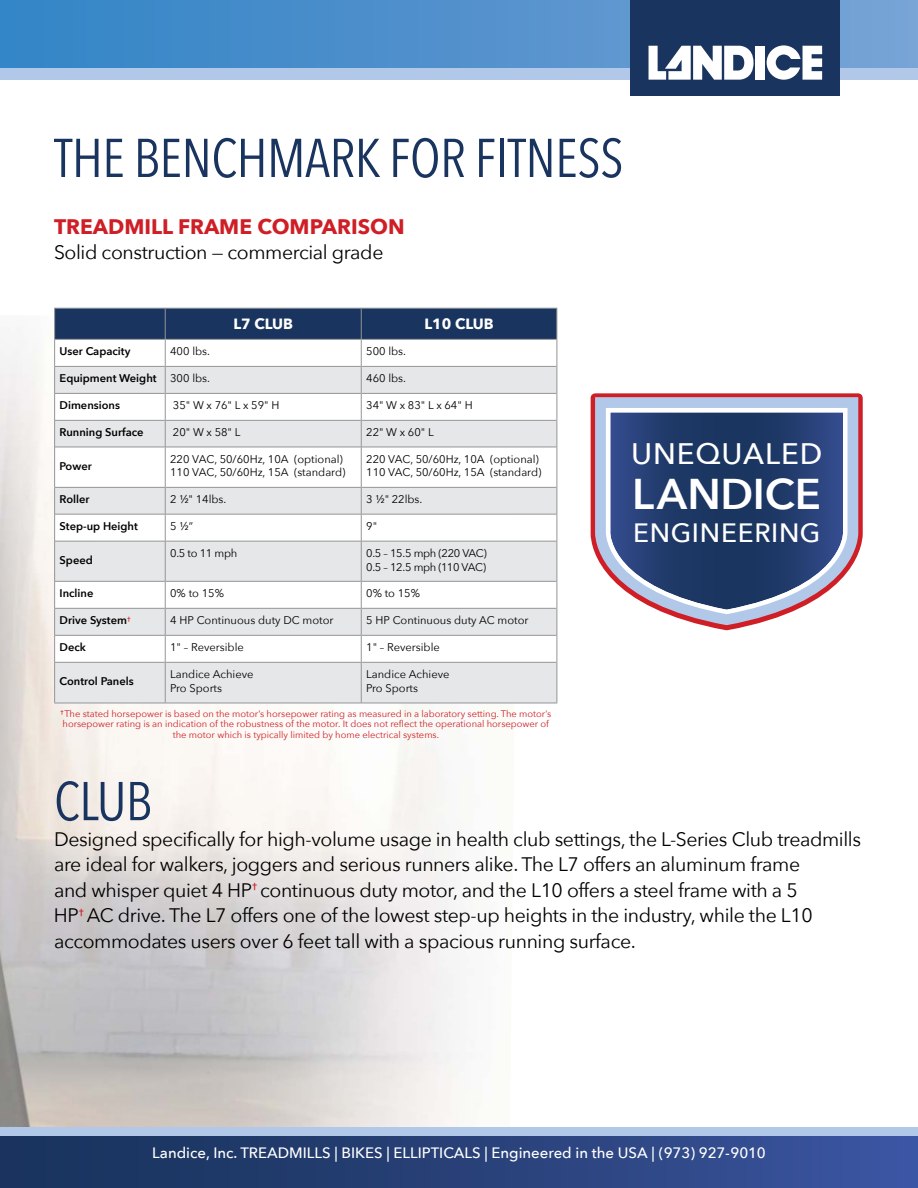
<style>
.page{position:relative;width:918px;height:1188px;background:#fff}
.page>*{position:absolute;margin:0;border:0;box-sizing:border-box;transform-origin:0 0}
.t1{font:54px "Avenir Next Condensed";letter-spacing:-.01em;color:#19345e}
.t2{font:600 42.9px "Avenir Next";color:#fff}
.t3{font:500 29.55px "Avenir Next";letter-spacing:.03em;color:#fff}
.t4{font:500 26.4px "Avenir Next";letter-spacing:.03em;color:#fff}
.t5{font:700 21px "Avenir Next";color:#cf1e25}
.t6{font:19.5px/25.5px "Avenir Next";letter-spacing:-.02em;color:#000}
.t7{font:500 15px "Avenir Next";color:#fff}
.t8{font:700 14.85px "Avenir Next";color:#fff}
.t9{font:11.1px/13.4px "Avenir Next";color:#000}
.t10{font:600 11.1px "Avenir Next";color:#000}
.t11{font:11.1px/13.4px "Avenir Next";letter-spacing:-.03em;color:#000}
.t12{font:9.3px/10.5px "Avenir Next";color:#cf1e25;text-align:center}
.t13{font:600 8.7px "Avenir Next";color:#cf1e25}
.s1{font-weight:400}
</style>
<div class="page">
<div style="left:0;top:1127px;width:918px;height:61px;background:#b2c8e8"></div>
<div style="left:0;top:0;width:918px;height:80px;background:#b2c8e8"></div>
<img style="left:0;top:0;width:918px;height:68px">
<img style="left:0;top:1136px;width:918px;height:52px">
<div style="left:631px;top:0;width:209px;height:96px;background:#19345e"></div>
<div style="left:756px;top:46px;width:9px;height:34px;background:#fff"></div>
<svg style="left:767px;top:45px;width:55px;height:35px"></svg>
<svg style="left:649px;top:46px;width:105px;height:34px"></svg>
<svg style="left:55px;top:448px;width:502px;height:255px;fill:#e6e7e8"></svg>
<hr style="left:55px;top:447px;width:110px;height:1px;background:#939597">
<hr style="left:55px;top:487px;width:110px;height:1px;background:#939597">
<hr style="left:55px;top:514px;width:110px;height:1px;background:#939597">
<hr style="left:55px;top:541px;width:110px;height:1px;background:#939597">
<hr style="left:55px;top:581px;width:110px;height:1px;background:#939597">
<hr style="left:55px;top:608px;width:110px;height:1px;background:#939597">
<hr style="left:55px;top:635px;width:110px;height:1px;background:#939597">
<hr style="left:55px;top:662px;width:110px;height:1px;background:#939597">
<hr style="left:54px;top:703px;width:111px;height:1px;background:#939597">
<hr style="left:166px;top:447px;width:195px;height:1px;background:#939597">
<hr style="left:362px;top:447px;width:195px;height:1px;background:#939597">
<hr style="left:166px;top:487px;width:195px;height:1px;background:#939597">
<hr style="left:362px;top:487px;width:195px;height:1px;background:#939597">
<hr style="left:166px;top:514px;width:195px;height:1px;background:#939597">
<hr style="left:362px;top:514px;width:195px;height:1px;background:#939597">
<hr style="left:166px;top:541px;width:195px;height:1px;background:#939597">
<hr style="left:362px;top:541px;width:195px;height:1px;background:#939597">
<hr style="left:166px;top:581px;width:195px;height:1px;background:#939597">
<hr style="left:362px;top:581px;width:195px;height:1px;background:#939597">
<hr style="left:166px;top:608px;width:195px;height:1px;background:#939597">
<hr style="left:362px;top:608px;width:195px;height:1px;background:#939597">
<hr style="left:166px;top:635px;width:195px;height:1px;background:#939597">
<hr style="left:362px;top:635px;width:195px;height:1px;background:#939597">
<hr style="left:166px;top:662px;width:195px;height:1px;background:#939597">
<hr style="left:362px;top:662px;width:195px;height:1px;background:#939597">
<hr style="left:165px;top:703px;width:196px;height:1px;background:#939597">
<hr style="left:361px;top:703px;width:196px;height:1px;background:#939597">
<svg style="left:54px;top:308px;width:504px;height:139px"></svg>
<hr style="left:54px;top:447px;width:1px;height:40px;background:#939597">
<hr style="left:165px;top:447px;width:1px;height:40px;background:#939597">
<hr style="left:361px;top:447px;width:1px;height:40px;background:#939597">
<hr style="left:557px;top:447px;width:1px;height:40px;background:#939597">
<svg style="left:54px;top:487px;width:1px;height:54px"></svg>
<svg style="left:165px;top:487px;width:1px;height:54px"></svg>
<svg style="left:361px;top:487px;width:1px;height:54px"></svg>
<svg style="left:557px;top:487px;width:1px;height:54px"></svg>
<hr style="left:54px;top:541px;width:1px;height:40px;background:#939597">
<hr style="left:165px;top:541px;width:1px;height:40px;background:#939597">
<hr style="left:361px;top:541px;width:1px;height:40px;background:#939597">
<hr style="left:557px;top:541px;width:1px;height:40px;background:#939597">
<svg style="left:54px;top:581px;width:1px;height:81px"></svg>
<svg style="left:165px;top:581px;width:1px;height:81px"></svg>
<svg style="left:361px;top:581px;width:1px;height:81px"></svg>
<svg style="left:557px;top:581px;width:1px;height:81px"></svg>
<hr style="left:54px;top:662px;width:1px;height:41px;background:#939597">
<hr style="left:165px;top:662px;width:1px;height:41px;background:#939597">
<hr style="left:361px;top:662px;width:1px;height:41px;background:#939597">
<hr style="left:557px;top:662px;width:1px;height:41px;background:#939597">
<svg style="left:590px;top:393px;width:273px;height:238px"></svg>
<svg style="left:595px;top:397px;width:263px;height:228px;fill:#b2c8e8"></svg>
<svg style="left:606px;top:408px;width:242px;height:206px"></svg>
<img style="left:610px;top:413px;width:233px;height:197px">
<h1 class="t1" style="left:54px;top:127px;width:571px">THE BENCHMARK FOR FITNESS</h1>
<p class="t5" style="left:54px;top:214px;width:352px">TREADMILL FRAME COMPARISON</p>
<p class="t6" style="left:54px;top:239px;width:331px">Solid construction — commercial grade</p>
<p class="t8" style="left:233px;top:315px;width:61px">L7 CLUB</p>
<p class="t8" style="left:424px;top:315px;width:71px">L10 CLUB</p>
<p class="t10" style="left:60px;top:347px;width:72px">User Capacity</p>
<p class="t9" style="left:170px;top:344px;width:41px">400 lbs.</p>
<p class="t9" style="left:366px;top:344px;width:41px">500 lbs.</p>
<p class="t10" style="left:60px;top:374px;width:152px">Equipment Weight <span class="s1">300 lbs.</span></p>
<p class="t9" style="left:366px;top:371px;width:41px">460 lbs.</p>
<p class="t10" style="left:60px;top:401px;width:62px">Dimensions</p>
<p class="t9" style="left:173px;top:398px;width:108px">35" W x 76" L x 59" H</p>
<p class="t9" style="left:366px;top:398px;width:108px">34" W x 83" L x 64" H</p>
<p class="t10" style="left:60px;top:428px;width:86px">Running Surface</p>
<p class="t9" style="left:173px;top:425px;width:69px">20" W x 58" L</p>
<p class="t9" style="left:366px;top:425px;width:69px">22" W x 60" L</p>
<p class="t10" style="left:60px;top:461px;width:34px">Power</p>
<p class="t9" style="left:170px;top:452px;width:177px">220 VAC, 50/60Hz, 10A (optional)<br>110 VAC, 50/60Hz, 15A (standard)</p>
<p class="t9" style="left:366px;top:452px;width:177px">220 VAC, 50/60Hz, 10A (optional)<br>110 VAC, 50/60Hz, 15A (standard)</p>
<p class="t10" style="left:60px;top:495px;width:32px">Roller</p>
<p class="t9" style="left:170px;top:492px;width:58px">2 1/2" 14lbs.</p>
<p class="t9" style="left:366px;top:492px;width:58px">3 1/2" 22lbs.</p>
<p class="t10" style="left:60px;top:522px;width:80px">Step-up Height</p>
<p class="t9" style="left:170px;top:519px;width:24px">5 1/2”</p>
<p class="t9" style="left:366px;top:519px;width:12px">9"</p>
<p class="t10" style="left:60px;top:555px;width:35px">Speed</p>
<p class="t9" style="left:170px;top:546px;width:69px">0.5 to 11 mph</p>
<p class="t11" style="left:366px;top:546px;width:122px">0.5 – 15.5 mph (220 VAC)<br>0.5 – 12.5 mph (110 VAC)</p>
<p class="t10" style="left:60px;top:589px;width:35px">Incline</p>
<p class="t9" style="left:170px;top:586px;width:55px">0% to 15%</p>
<p class="t9" style="left:366px;top:586px;width:55px">0% to 15%</p>
<p class="t10" style="left:60px;top:616px;width:73px">Drive System<sup>†</sup></p>
<p class="t9" style="left:170px;top:613px;width:165px">4 HP Continuous duty DC motor</p>
<p class="t9" style="left:366px;top:613px;width:164px">5 HP Continuous duty AC motor</p>
<p class="t10" style="left:60px;top:643px;width:28px">Deck</p>
<p class="t9" style="left:170px;top:640px;width:75px">1" – Reversible</p>
<p class="t9" style="left:366px;top:640px;width:75px">1" – Reversible</p>
<p class="t10" style="left:60px;top:677px;width:76px">Control Panels</p>
<p class="t9" style="left:170px;top:669px;width:85px">Landice Achieve<br>Pro Sports</p>
<p class="t9" style="left:366px;top:669px;width:85px">Landice Achieve<br>Pro Sports</p>
<p class="t12" style="left:61px;top:708px;width:492px"><sup>†</sup>The stated horsepower is based on the motor’s horsepower rating as measured in a laboratory setting. The motor’s horsepower rating is an indication of the robustness of the motor. It does not reflect the operational horsepower of the motor which is typically limited by home electrical systems.</p>
<h3 class="t3" style="left:631px;top:441px;width:193px">UNEQUALED</h3>
<h2 class="t2" style="left:632px;top:476px;width:190px">LANDICE</h2>
<h3 class="t4" style="left:633px;top:522px;width:189px">ENGINEERING</h3>
<h1 class="t1" style="left:54px;top:770px;width:100px">CLUB</h1>
<p class="t6" style="left:54px;top:825px;width:809px">Designed specifically for high-volume usage in health club settings, the L-Series Club treadmills are ideal for walkers, joggers and serious runners alike. The L7 offers an aluminum frame<br>and whisper quiet 4 HP continuous duty motor, and the L10 offers a steel frame with a 5</p>
<p class="t13" style="left:252px;top:882px;width:7px">†</p>
<p class="t6" style="left:54px;top:902px;width:760px">HP AC drive. The L7 offers one of the lowest step-up heights in the industry, while the L10</p>
<p class="t13" style="left:79px;top:908px;width:7px">†</p>
<p class="t6" style="left:54px;top:927px;width:583px">accommodates users over 6 feet tall with a spacious running surface.</p>
<p class="t7" style="left:152px;top:1146px;width:615px">Landice, Inc. TREADMILLS | BIKES | ELLIPTICALS | Engineered in the USA | (973) 927-9010</p>
</div>
